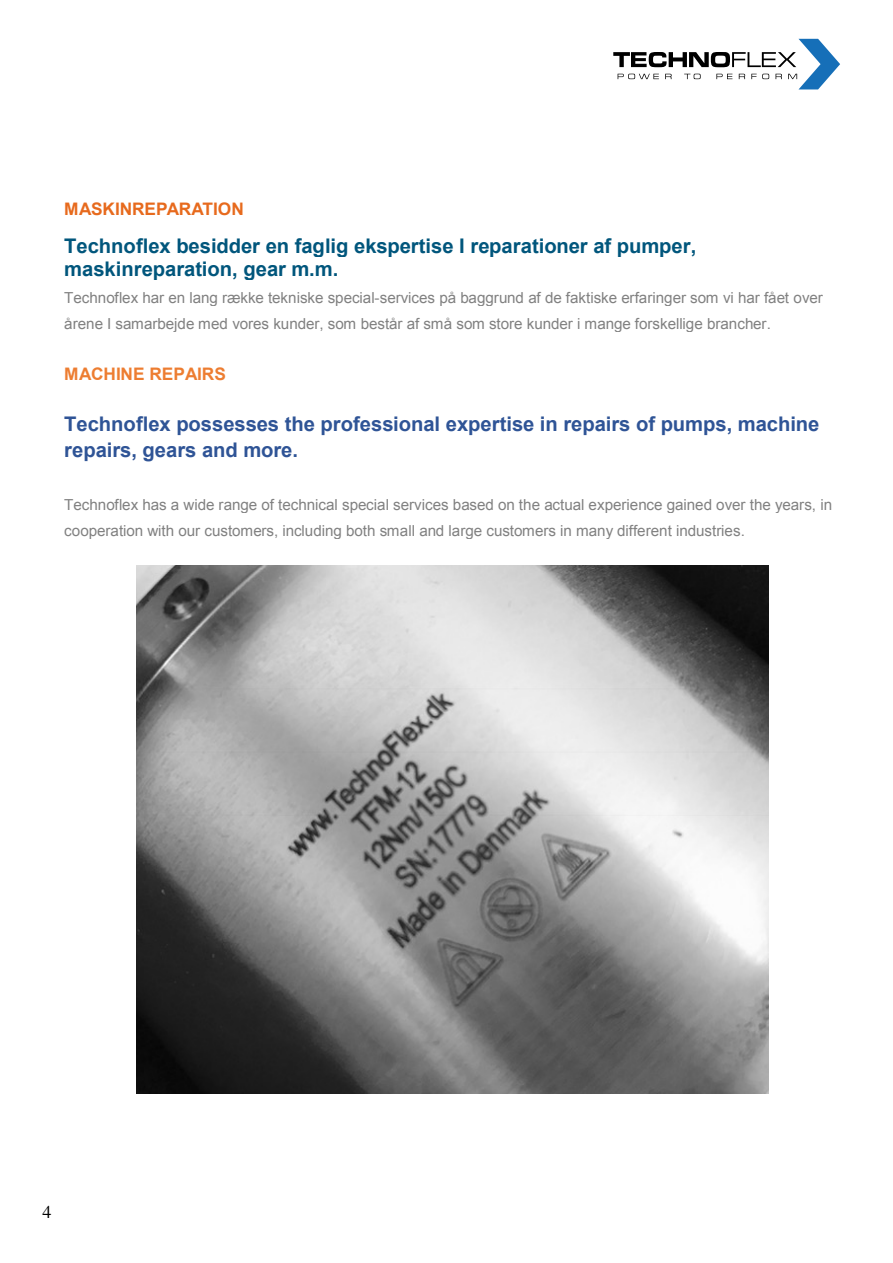
<style>
.page{position:relative;width:893px;height:1263px;background:#fff}
.page>*{position:absolute;margin:0;border:0;box-sizing:border-box;transform-origin:0 0}
.t1{font:20.25px/25.8px "Arial";color:#2f5496}
.t2{font:20.25px/23.5px "Arial";color:#01567c}
.t3{font:18px "Times";color:#000}
.t4{font:17.25px "Arial";color:#e76a1d}
.t5{font:17.25px "Arial";color:#ed7d31}
.t6{font:15.15px/26px "Arial";color:#818181}
</style>
<div class="page">
<svg style="left:613px;top:39px;width:227px;height:50px"></svg>
<img style="left:136px;top:565px;width:632px;height:529px">
<p class="t4" style="left:64px;top:196px;width:181px">MASKINREPARATION</p>
<h1 class="t2" style="left:64px;top:234px;width:634px">Technoflex besidder en faglig ekspertise I reparationer af pumper, maskinreparation, gear m.m.</h1>
<p class="t6" style="left:64px;top:285px;width:760px">Technoflex har en lang række tekniske special-services på baggrund af de faktiske erfaringer som vi har fået over årene I samarbejde med vores kunder, som består af små som store kunder i mange forskellige brancher.</p>
<p class="t5" style="left:64px;top:362px;width:163px">MACHINE REPAIRS</p>
<h1 class="t1" style="left:64px;top:412px;width:757px">Technoflex possesses the professional expertise in repairs of pumps, machine repairs, gears and more.</h1>
<p class="t6" style="left:64px;top:492px;width:769px">Technoflex has a wide range of technical special services based on the actual experience gained over the years, in cooperation with our customers, including both small and large customers in many different industries.</p>
<p class="t3" style="left:43px;top:1201px;width:10px">4</p>
</div>
